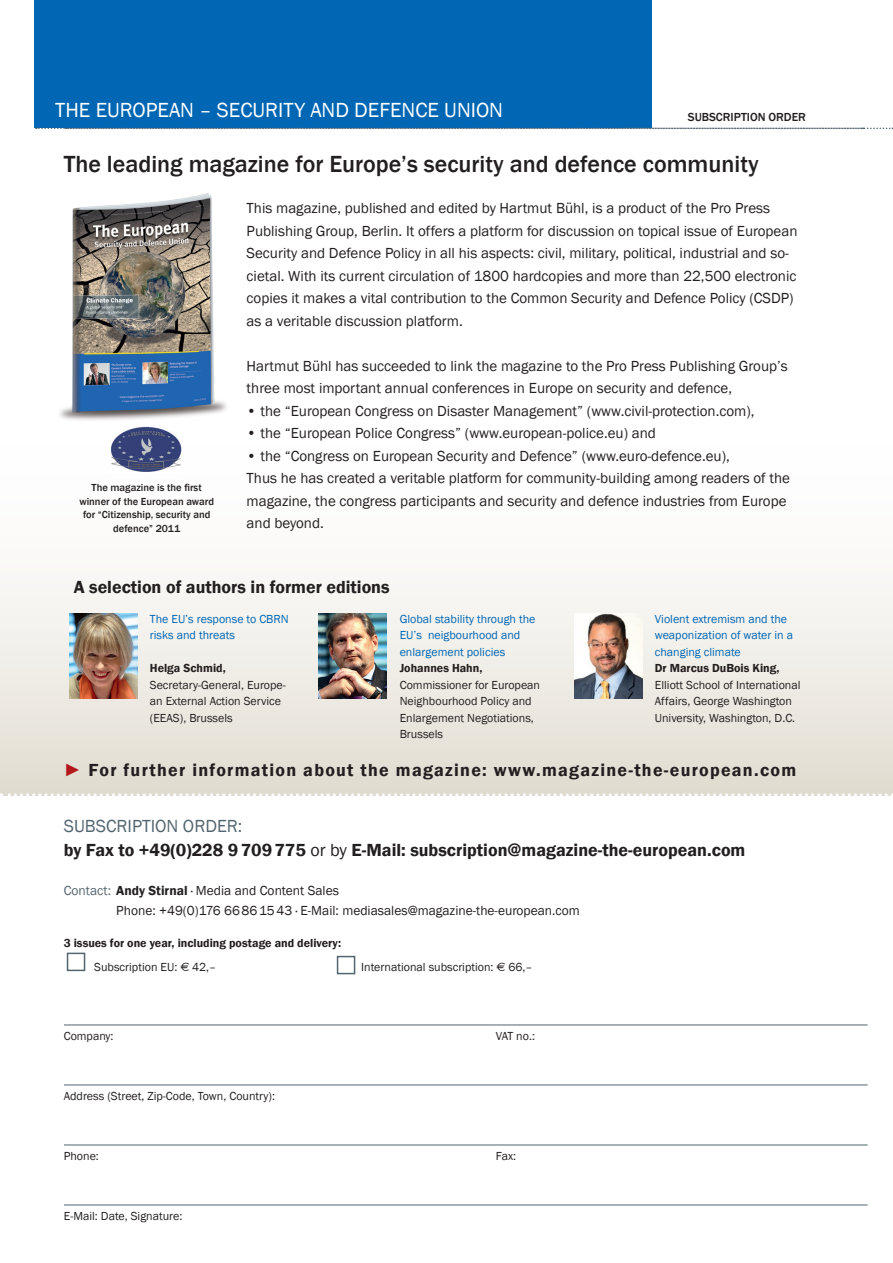
<style>
.page{position:relative;width:893px;height:1263px;background:#fff}
.page>*{position:absolute;margin:0;border:0;box-sizing:border-box;transform-origin:0 0}
.t1{font:500 24px "Franklin Gothic";color:#231f20}
.t2{font:21px "Franklin Gothic";color:#fff}
.t3{font:600 18px/24px "Franklin Gothic";color:#231f20}
.t4{font:600 18px "Franklin Gothic";letter-spacing:.07em;color:#231f20}
.t5{font:15px/22.5px "Franklin Gothic";color:#231f20}
.t6{font:13.5px/19.5px "Franklin Gothic";color:#231f20}
.t7{font:12px/16.5px "Franklin Gothic";color:#231f20}
.t8{font:12px/16.5px "Franklin Gothic";color:#0166b3}
.t9{font:600 12px "Franklin Gothic";color:#231f20}
.t10{font:500 12px "Franklin Gothic";color:#231f20}
.t11{font:500 10.5px/13.5px "Franklin Gothic";color:#231f20;text-align:center}
.s1{color:#b4181d}
.s2{font-weight:400;color:#53656e}
.s3{font-weight:400}
.s4{color:#53656e}
.s5{font-weight:600}
</style>
<div class="page">
<div style="left:64px;top:0;width:588px;height:128px;background:#0166b3"></div>
<div style="left:0;top:430px;width:893px;height:366px;background:linear-gradient(to bottom,#fff,#e4dfd4)"></div>
<img style="left:69px;top:613px;width:68px;height:85px">
<img style="left:319px;top:613px;width:68px;height:85px">
<img style="left:574px;top:613px;width:68px;height:85px">
<svg style="left:1px;top:793px;width:885px;height:3px"></svg>
<div style="left:34px;top:0;width:588px;height:128px;background:#0166b3"></div>
<svg style="left:36px;top:128px;width:857px;height:1px"></svg>
<img style="left:58px;top:193px;width:176px;height:290px">
<img style="left:111px;top:425px;width:71px;height:47px">
<div style="left:67px;top:953px;width:18px;height:18px;border:2px solid #53656e"></div>
<div style="left:337px;top:956px;width:18px;height:18px;border:2px solid #53656e"></div>
<hr style="left:64px;top:1025px;width:804px;height:1px;background:#53656e">
<hr style="left:64px;top:1085px;width:804px;height:1px;background:#53656e">
<hr style="left:64px;top:1145px;width:804px;height:1px;background:#53656e">
<hr style="left:64px;top:1205px;width:804px;height:1px;background:#53656e">
<h2 class="t2" style="left:55px;top:97px;width:449px">THE EUROPEAN – SECURITY AND DEFENCE UNION</h2>
<h2 class="t2" style="left:64px;top:97px;width:392px">The European – Security and Defence Union</h2>
<p class="t10" style="left:688px;top:110px;width:120px">SUBSCRIPTION ORDER</p>
<h1 class="t1" style="left:64px;top:149px;width:696px">The leading magazine for Europe’s security and defence community</h1>
<p class="t11" style="left:79px;top:481px;width:136px">The magazine is the first winner of the European award for “Citizenship, security and defence” 2011</p>
<p class="t5" style="left:247px;top:197px;width:552px">This magazine, published and edited by Hartmut Bühl, is a product of the Pro Press Publishing Group, Berlin. It offers a platform for discussion on topical issue of European Security and Defence Policy in all his aspects: civil, military, political, industrial and so&shy;cietal. With its current circulation of 1800 hardcopies and more than 22,500 electronic copies it makes a vital contribution to the Common Security and Defence Policy (CSDP) as a veritable discussion platform.</p>
<p class="t5" style="left:247px;top:355px;width:543px">Hartmut Bühl has succeeded to link the magazine to the Pro Press Publishing Group’s three most important annual conferences in Europe on security and defence,</p>
<p class="t5" style="left:247px;top:400px;width:509px">• the “European Congress on Disaster Management” (www.civil-protection.com),</p>
<p class="t5" style="left:247px;top:422px;width:411px">• the “European Police Congress” (www.european-police.eu) and</p>
<p class="t5" style="left:247px;top:445px;width:545px">• the “Congress on European Security and Defence” (www.euro-defence.eu),<br>Thus he has created a veritable platform for community-building among readers of the magazine, the congress participants and security and defence industries from Europe and beyond.</p>
<p class="t3" style="left:74px;top:575px;width:317px">A selection of authors in former editions</p>
<p class="t8" style="left:150px;top:610px;width:140px">The EU’s response to CBRN risks and threats</p>
<p class="t9" style="left:150px;top:661px;width:77px">Helga Schmid,</p>
<p class="t7" style="left:150px;top:676px;width:137px">Secretary-General, Europe&shy;an External Action Service (EEAS), Brussels</p>
<p class="t8" style="left:400px;top:610px;width:137px">Global stability through the<br>EU’s neigbourhood and enlargement policies</p>
<p class="t9" style="left:400px;top:661px;width:84px">Johannes Hahn,</p>
<p class="t7" style="left:400px;top:676px;width:142px">Commissioner for European<br>Neighbourhood Policy and<br>Enlargement Negotiations,<br>Brussels</p>
<p class="t8" style="left:655px;top:610px;width:140px">Violent extremism and the weaponization of water in a changing climate</p>
<p class="t9" style="left:655px;top:661px;width:126px">Dr Marcus DuBois King,</p>
<p class="t7" style="left:655px;top:676px;width:147px">Elliott School of International<br>Affairs, George Washington<br>University, Washington, D.C.</p>
<p class="t4" style="left:64px;top:759px;width:734px"><span class="s1">►</span> For further information about the magazine: www.magazine-the-european.com</p>
<p class="t3" style="left:64px;top:814px;width:683px"><span class="s2">SUBSCRIPTION ORDER:<br></span>by Fax to +49(0)228 9709775 <span class="s3">or by</span> E-Mail: subscription@magazine-the-european.com</p>
<p class="t6" style="left:116px;top:881px;width:465px;text-indent:-53px"><span class="s4">Contact:</span> <span class="s5">Andy Stirnal</span> · Media and Content Sales<br>Phone: +49(0)176 66861543 · E-Mail: mediasales@magazine-the-european.com</p>
<p class="t9" style="left:64px;top:936px;width:279px">3 issues for one year, including postage and delivery:</p>
<p class="t7" style="left:94px;top:959px;width:123px">Subscription EU: 42,–</p>
<p class="t7" style="left:361px;top:959px;width:173px">International subscription: 66,–</p>
<p class="t7" style="left:64px;top:1028px;width:51px">Company:</p>
<p class="t7" style="left:496px;top:1028px;width:41px">VAT no.:</p>
<p class="t7" style="left:64px;top:1088px;width:213px">Address (Street, Zip-Code, Town, Country):</p>
<p class="t7" style="left:64px;top:1148px;width:37px">Phone:</p>
<p class="t7" style="left:496px;top:1148px;width:22px">Fax:</p>
<p class="t7" style="left:64px;top:1208px;width:120px">E-Mail: Date, Signature:</p>
</div>
